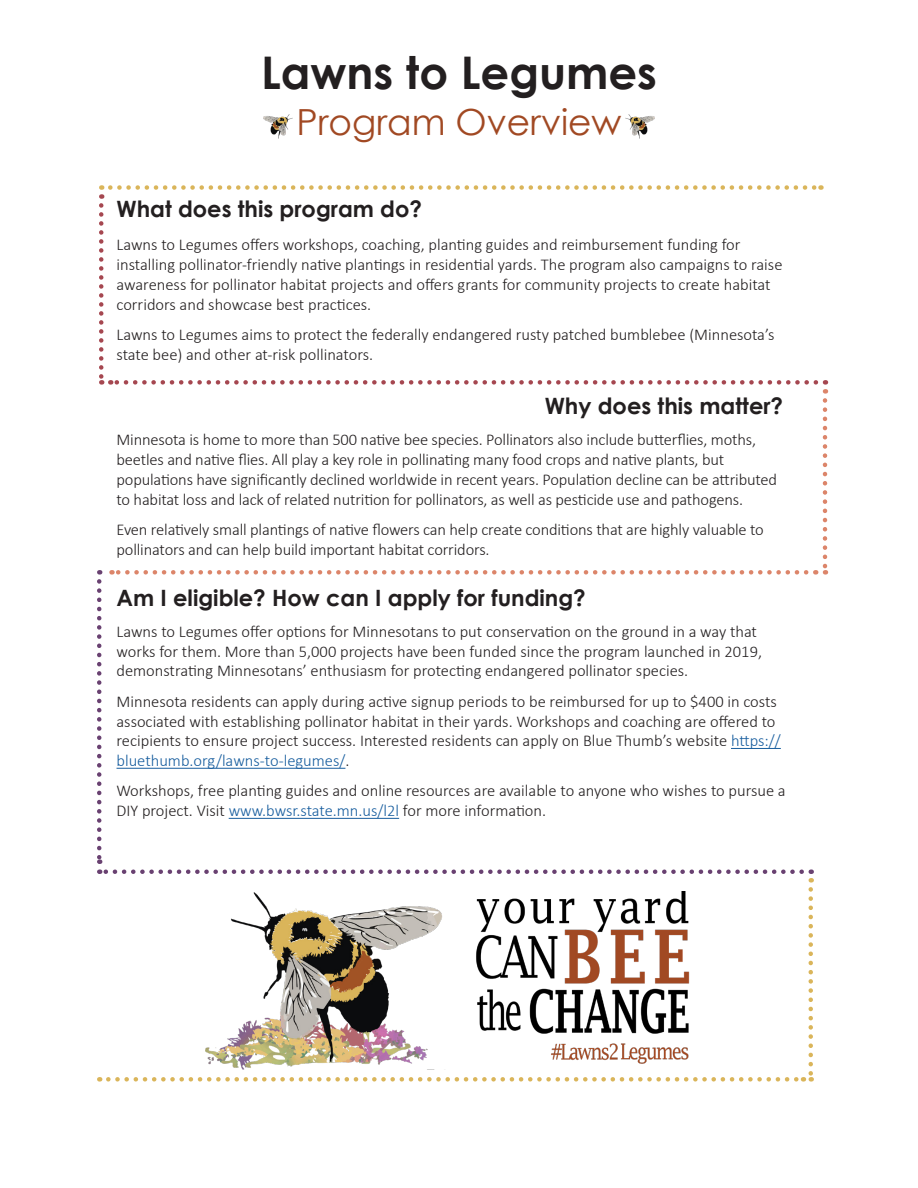
<style>
.page{position:relative;width:918px;height:1188px;background:#fff}
.page>*{position:absolute;margin:0;border:0;box-sizing:border-box;transform-origin:0 0}
.t1{font:700 45px "Century Gothic";color:#231f20}
.t2{font:36px "Century Gothic";color:#a14923}
.t3{font:700 22.5px "Century Gothic";color:#231f20}
.t4{font:300 16.5px/19.8px "Calibri";color:#231f20}
.s1{color:#175d9e}
</style>
<div class="page">
<img style="left:625px;top:115px;width:30px;height:24px">
<img style="left:263px;top:115px;width:30px;height:24px">
<svg style="left:110px;top:185px;width:711px;height:5px"></svg>
<svg style="left:99px;top:205px;width:5px;height:180px"></svg>
<svg style="left:823px;top:400px;width:4px;height:175px"></svg>
<svg style="left:110px;top:380px;width:706px;height:5px"></svg>
<svg style="left:108px;top:889px;width:705px;height:193px"></svg>
<svg style="left:97px;top:581px;width:705px;height:293px"></svg>
<svg style="left:111px;top:570px;width:695px;height:5px"></svg>
<p class="t1" style="left:261px;top:38px;width:397px">Lawns to Legumes</p>
<p class="t2" style="left:296px;top:97px;width:327px">Program Overview</p>
<p class="t3" style="left:117px;top:192px;width:307px">What does this program do?</p>
<p class="t4" style="left:117px;top:235px;width:667px">Lawns to Legumes offers workshops, coaching, planting guides and reimbursement funding for installing pollinator-friendly native plantings in residential yards. The program also campaigns to raise awareness for pollinator habitat projects and offers grants for community projects to create habitat corridors and showcase best practices.</p>
<p class="t4" style="left:117px;top:325px;width:659px">Lawns to Legumes aims to protect the federally endangered rusty patched bumblebee (Minnesota’s state bee) and other at-risk pollinators.</p>
<p class="t3" style="left:545px;top:389px;width:240px">Why does this matter?</p>
<p class="t4" style="left:117px;top:430px;width:662px">Minnesota is home to more than 500 native bee species. Pollinators also include butterflies, moths, beetles and native flies. All play a key role in pollinating many food crops and native plants, but populations have significantly declined worldwide in recent years. Population decline can be attributed to habitat loss and lack of related nutrition for pollinators, as well as pesticide use and pathogens.</p>
<p class="t4" style="left:117px;top:519px;width:649px">Even relatively small plantings of native flowers can help create conditions that are highly valuable to pollinators and can help build important habitat corridors.</p>
<p class="t3" style="left:117px;top:580px;width:471px">Am I eligible? How can I apply for funding?</p>
<p class="t4" style="left:117px;top:621px;width:647px">Lawns to Legumes offer options for Minnesotans to put conservation on the ground in a way that works for them. More than 5,000 projects have been funded since the program launched in 2019, demonstrating Minnesotans’ enthusiasm for protecting endangered pollinator species.</p>
<p class="t4" style="left:117px;top:691px;width:666px">Minnesota residents can apply during active signup periods to be reimbursed for up to $400 in costs associated with establishing pollinator habitat in their yards. Workshops and coaching are offered to recipients to ensure project success. Interested residents can apply on Blue Thumb’s website <span class="s1">https:// bluethumb.org/lawns-to-legumes/</span>.</p>
<p class="t4" style="left:117px;top:781px;width:671px">Workshops, free planting guides and online resources are available to anyone who wishes to pursue a<br>DIY project. Visit <span class="s1">www.bwsr.state.mn.us/l2l</span> for more information.</p>
</div>
